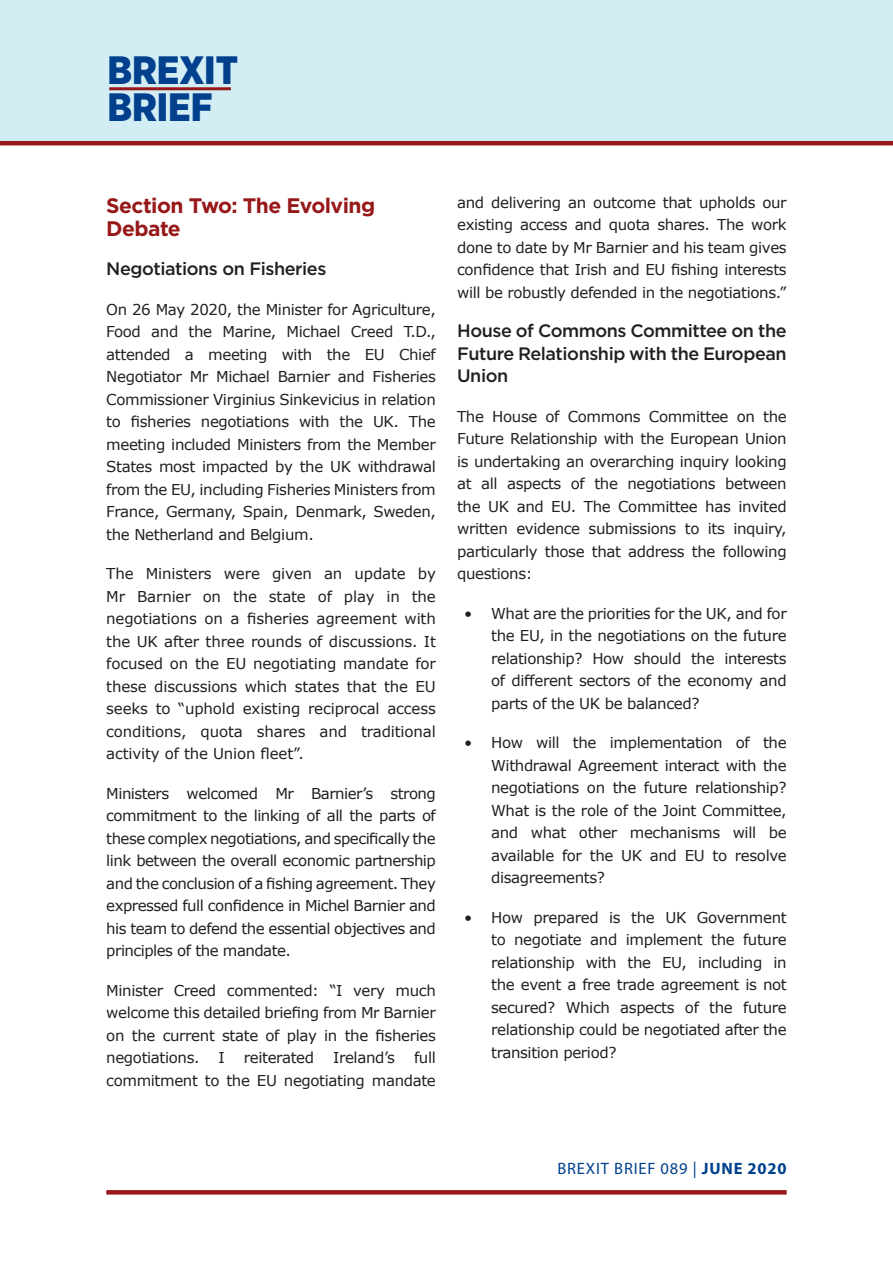
<style>
.page{position:relative;width:893px;height:1263px;background:#fff}
.page>*{position:absolute;margin:0;border:0;box-sizing:border-box;transform-origin:0 0}
.t1{font:900 39.6px/37.5px "Gotham Narrow";color:#00408d}
.New_paragraph_style{font:700 21px/22.5px "Gotham";letter-spacing:-.025em;color:#971819}
.New_paragraph_style-2{font:500 18px/22.5px "Gotham";letter-spacing:-.025em;color:#231f20;text-align:justify}
.t2{font:16.5px "Myriad Pro";letter-spacing:.05em;color:#00408d}
.New_paragraph_style-3{font:15px/22.5px "Verdana";letter-spacing:-.025em;color:#231f20;text-align:justify}
.s1{font-weight:700}
</style>
<div class="page">
<div style="left:0;top:0;width:893px;height:142px;background:#d2edf3"></div>
<hr style="left:0;top:141px;width:893px;height:4px;background:#971819">
<hr style="left:109px;top:87px;width:122px;height:3px;background:#971819">
<svg style="left:106px;top:1190px;width:681px;height:4px;background:#991d1e"></svg>
<h1 class="t1" style="left:107px;top:51px;width:132px">BREXIT<br>BRIEF</h1>
<p class="New_paragraph_style" style="left:106px;top:194px;width:270px">Section Two: The Evolving<br>Debate</p>
<p class="New_paragraph_style-2" style="left:106px;top:257px;width:222px">Negotiations on Fisheries</p>
<p class="New_paragraph_style-3" style="left:106px;top:298px;width:331px">On 26 May 2020, the Minister for Agriculture, Food and the Marine, Michael Creed T.D., attended a meeting with the EU Chief Negotiator Mr Michael Barnier and Fisheries Commissioner Virginius Sinkevicius in relation to fisheries negotiations with the UK. The meeting included Ministers from the Member States most impacted by the UK withdrawal from the EU, including Fisheries Ministers from France, Germany, Spain, Denmark, Sweden, the Netherland and Belgium.</p>
<p class="New_paragraph_style-3" style="left:106px;top:562px;width:331px">The Ministers were given an update by Mr Barnier on the state of play in the negotiations on a fisheries agreement with the UK after three rounds of discussions. It focused on the EU negotiating mandate for these discussions which states that the EU seeks to “uphold existing reciprocal access conditions, quota shares and traditional activity of the Union fleet”.</p>
<p class="New_paragraph_style-3" style="left:106px;top:782px;width:331px">Ministers welcomed Mr Barnier’s strong commitment to the linking of all the parts of these complex negotiations, and specifically the link between the overall economic partnership and the conclusion of a fishing agreement. They expressed full confidence in Michel Barnier and his team to defend the essential objectives and principles of the mandate.</p>
<p class="New_paragraph_style-3" style="left:106px;top:979px;width:331px">Minister Creed commented: “I very much welcome this detailed briefing from Mr Barnier on the current state of play in the fisheries negotiations.</p>
<p class="New_paragraph_style-3" style="left:106px;top:1046px;width:331px;text-align:right">full<br>commitment to the EU negotiating mandate</p>
<p class="New_paragraph_style-3" style="left:219px;top:1046px;width:8px">I</p>
<p class="New_paragraph_style-3" style="left:244px;top:1046px;width:72px">reiterated</p>
<p class="New_paragraph_style-3" style="left:333px;top:1046px;width:63px">Ireland’s</p>
<p class="New_paragraph_style-3" style="left:457px;top:191px;width:331px">and delivering an outcome that upholds our existing access and quota shares. The work done to date by Mr Barnier and his team gives confidence that Irish and EU fishing interests will be robustly defended in the negotiations.”</p>
<p class="New_paragraph_style-2" style="left:457px;top:319px;width:331px">House of Commons Committee on the Future Relationship with the European Union</p>
<p class="New_paragraph_style-3" style="left:457px;top:405px;width:331px">The House of Commons Committee on the Future Relationship with the European Union is undertaking an overarching inquiry looking at all aspects of the negotiations between the UK and EU. The Committee has invited written evidence submissions to its inquiry, particularly those that address the following questions:</p>
<p class="New_paragraph_style-3" style="left:491px;top:602px;width:297px;text-indent:-27px">• What are the priorities for the UK, and for the EU, in the negotiations on the future relationship? How should the interests of different sectors of the economy and parts of the UK be balanced?</p>
<p class="New_paragraph_style-3" style="left:491px;top:731px;width:297px;text-indent:-27px">• How will the implementation of the Withdrawal Agreement interact with the negotiations on the future relationship?<br>What is the role of the Joint Committee, and what other mechanisms will be available for the UK and EU to resolve disagreements?</p>
<p class="New_paragraph_style-3" style="left:491px;top:906px;width:297px;text-indent:-27px">• How prepared is the UK Government to negotiate and implement the future relationship with the EU, including in the event a free trade agreement is not secured? Which aspects of the future relationship could be negotiated after the transition period?</p>
<p class="t2" style="left:557px;top:1158px;width:231px">BREXIT BRIEF 089 | <span class="s1">JUNE 2020</span></p>
</div>
